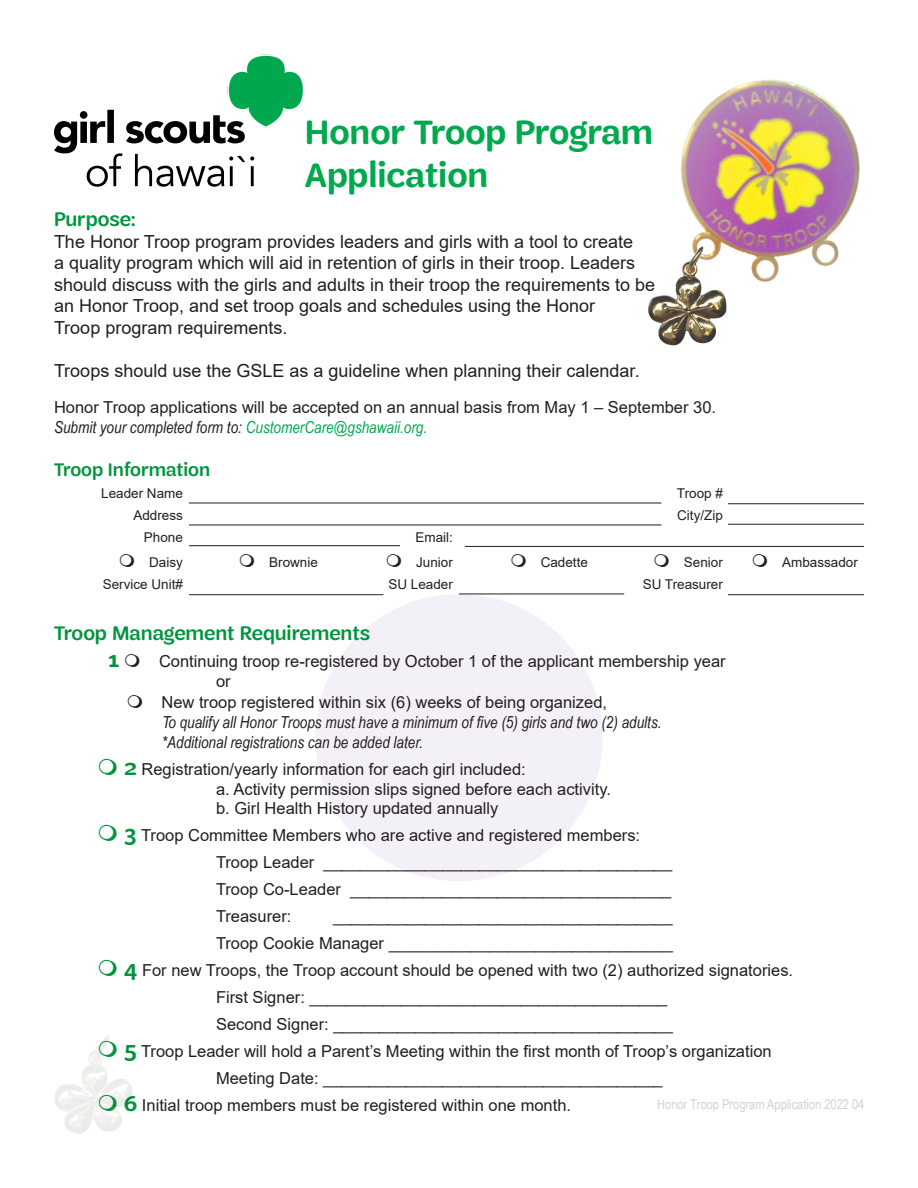
<style>
.page{position:relative;width:918px;height:1188px;background:#fff}
.page>*{position:absolute;margin:0;border:0;box-sizing:border-box;transform-origin:0 0}
.t1{font:600 36px "Trefoil Sans";color:#00a94e}
.t2{font:600 22.5px "Trefoil Sans";color:#00943d}
.t3{font:500 21px "Trefoil Sans";color:#00943d}
.t4{font:500 19.5px "Trefoil Sans";color:#00943d}
.t5{font:18px/21.6px "Arial";color:#231f20}
.t6{font:16.5px "Arial";color:#231f20}
.t7{font:italic 16.5px "Arial Narrow";color:#231f20}
.t8{font:13.5px "Arial";color:#231f20}
.t9{font:13.5px "Arial Narrow";color:#d1d2d4}
.s1{color:#00a94e}
.s2{font-family:"Trefoil Sans";font-weight:600;font-size:22.5px;color:#00943d}
</style>
<div class="page">
<div style="left:315px;top:594px;width:288px;height:287px;background:#f3f0f7;border-radius:50%"></div>
<img style="left:680px;top:79px;width:180px;height:224px">
<img style="left:648px;top:246px;width:54px;height:99px">
<svg style="left:54px;top:110px;width:200px;height:77px"></svg>
<hr style="left:189px;top:503px;width:473px;height:1px;background:#231f20">
<hr style="left:189px;top:545px;width:211px;height:1px;background:#231f20">
<hr style="left:459px;top:594px;width:165px;height:1px;background:#231f20">
<hr style="left:728px;top:594px;width:136px;height:1px;background:#231f20">
<hr style="left:465px;top:546px;width:399px;height:1px;background:#231f20">
<hr style="left:189px;top:525px;width:473px;height:1px;background:#231f20">
<hr style="left:728px;top:503px;width:136px;height:1px;background:#231f20">
<hr style="left:728px;top:524px;width:136px;height:1px;background:#231f20">
<hr style="left:189px;top:594px;width:194px;height:1px;background:#231f20">
<img style="left:227px;top:55px;width:76px;height:73px">
<svg style="left:99px;top:1041px;width:9px;height:16px"></svg>
<svg style="left:99px;top:1095px;width:18px;height:16px"></svg>
<p class="t1" style="left:305px;top:112px;width:350px">Honor Troop Program</p>
<p class="t1" style="left:305px;top:155px;width:185px">Application</p>
<p class="t3" style="left:54px;top:207px;width:83px">Purpose:</p>
<p class="t5" style="left:54px;top:230px;width:603px">The Honor Troop program provides leaders and girls with a tool to create<br>a quality program which will aid in retention of girls in their troop. Leaders should discuss with the girls and adults in their troop the requirements to be an Honor Troop, and set troop goals and schedules using the Honor</p>
<p class="t5" style="left:54px;top:317px;width:235px">Troop program requirements.</p>
<p class="t5" style="left:54px;top:360px;width:587px">Troops should use the GSLE as a guideline when planning their calendar.</p>
<p class="t6" style="left:54px;top:396px;width:664px">Honor Troop applications will be accepted on an annual basis from May 1 – September 30.</p>
<p class="t7" style="left:54px;top:416px;width:375px">Submit your completed form to: <span class="s1">CustomerCare@gshawaii.org.</span></p>
<p class="t4" style="left:54px;top:459px;width:158px">Troop Information</p>
<p class="t8" style="left:101px;top:484px;width:83px">Leader Name</p>
<p class="t8" style="left:677px;top:484px;width:48px">Troop #</p>
<p class="t8" style="left:133px;top:506px;width:51px">Address</p>
<p class="t8" style="left:677px;top:506px;width:47px">City/Zip</p>
<p class="t8" style="left:144px;top:528px;width:41px">Phone</p>
<p class="t8" style="left:415px;top:528px;width:39px">Email:</p>
<p class="t8" style="left:149px;top:553px;width:35px">Daisy</p>
<p class="t8" style="left:269px;top:553px;width:50px">Brownie</p>
<p class="t8" style="left:416px;top:553px;width:38px">Junior</p>
<p class="t8" style="left:541px;top:553px;width:49px">Cadette</p>
<p class="t8" style="left:684px;top:553px;width:41px">Senior</p>
<p class="t8" style="left:782px;top:553px;width:77px">Ambassador</p>
<p class="t8" style="left:103px;top:575px;width:82px">Service Unit#</p>
<p class="t8" style="left:388px;top:575px;width:66px">SU Leader</p>
<p class="t8" style="left:643px;top:575px;width:82px">SU Treasurer</p>
<p class="t3" style="left:54px;top:621px;width:318px">Troop Management Requirements</p>
<p class="t2" style="left:108px;top:647px;width:13px">1</p>
<p class="t6" style="left:159px;top:650px;width:568px">Continuing troop re-registered by October 1 of the applicant membership year</p>
<p class="t6" style="left:216px;top:669px;width:16px">or</p>
<p class="t6" style="left:161px;top:691px;width:447px">New troop registered within six (6) weeks of being organized,</p>
<p class="t7" style="left:162px;top:711px;width:501px">To qualify all Honor Troops must have a minimum of five (5) girls and two (2) adults.</p>
<p class="t7" style="left:162px;top:730px;width:262px">*Additional registrations can be added later.</p>
<p class="t6" style="left:124px;top:758px;width:403px"><span class="s2">2</span> Registration/yearly information for each girl included:</p>
<p class="t6" style="left:216px;top:777px;width:396px">a. Activity permission slips signed before each activity.</p>
<p class="t6" style="left:216px;top:797px;width:284px">b. Girl Health History updated annually</p>
<p class="t6" style="left:124px;top:824px;width:518px"><span class="s2">3</span> Troop Committee Members who are active and registered members:</p>
<p class="t6" style="left:216px;top:851px;width:458px">Troop Leader ______________________________________</p>
<p class="t6" style="left:216px;top:878px;width:457px">Troop Co-Leader ___________________________________</p>
<p class="t6" style="left:216px;top:905px;width:77px">Treasurer:</p>
<p class="t6" style="left:333px;top:905px;width:341px">_____________________________________</p>
<p class="t6" style="left:216px;top:932px;width:459px">Troop Cookie Manager _______________________________</p>
<p class="t6" style="left:124px;top:959px;width:671px"><span class="s2">4</span> For new Troops, the Troop account should be opened with two (2) authorized signatories.</p>
<p class="t6" style="left:216px;top:986px;width:453px">First Signer: _______________________________________</p>
<p class="t6" style="left:216px;top:1013px;width:458px">Second Signer: _____________________________________</p>
<p class="t6" style="left:124px;top:1040px;width:649px"><span class="s2">5</span> Troop Leader will hold a Parent’s Meeting within the first month of Troop’s organization</p>
<p class="t6" style="left:216px;top:1067px;width:448px">Meeting Date: _____________________________________</p>
<p class="t6" style="left:124px;top:1094px;width:448px"><span class="s2">6</span> Initial troop members must be registered within one month.</p>
<p class="t9" style="left:657px;top:1094px;width:209px">Honor Troop Program Application 2022 04</p>
</div>
